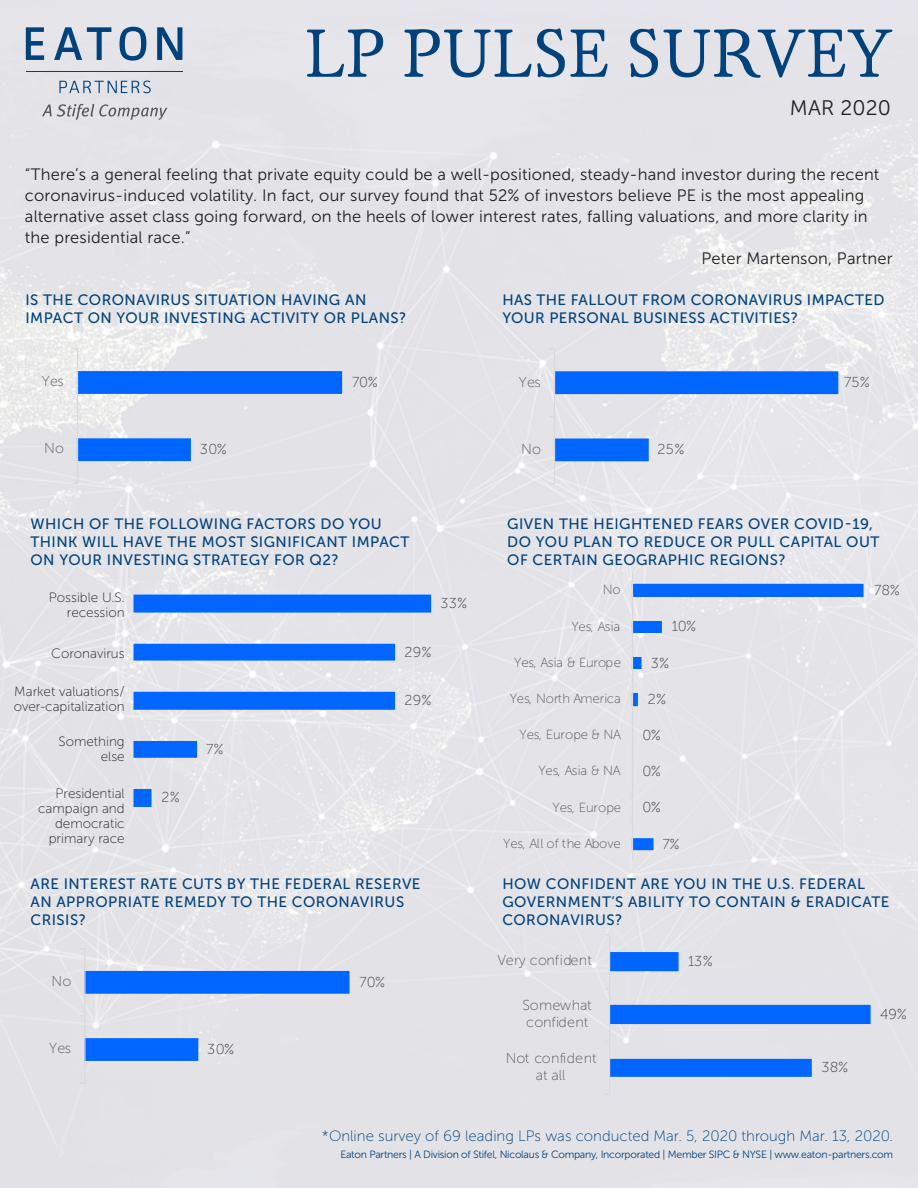
<style>
.page{position:relative;width:918px;height:1188px;background:#e3e3e8}
.page>*{position:absolute;margin:0;border:0;box-sizing:border-box;transform-origin:0 0}
.t1{font:66px "Magpie";letter-spacing:.01em;color:#01427c}
.t2{font:21px "Museo Sans 300";letter-spacing:.01em;color:#231f20}
.t3{font:16.5px/21px "Museo Sans 300";letter-spacing:.01em;color:#231f20}
.t4{font:15px/18px "Museo Sans 500";letter-spacing:.03em;color:#01427c}
.t5{font:15px "Museo Sans 100";color:#01427c}
.t6{font:14.4px/17.2px "Museo Sans 100";color:#595959;text-align:center}
.t7{font:14.4px "Museo Sans 100";letter-spacing:.01em;color:#404040}
.t8{font:13.5px/15px "Museo Sans 100";color:#231f20;text-align:right}
.t9{font:13.2px "Museo Sans 100";letter-spacing:-.01em;color:#595959}
.t10{font:10.5px "Museo Sans 300";letter-spacing:-.025em;color:#01427c}
</style>
<div class="page">
<svg style="left:42px;top:104px;width:125px;height:16px;background:#c3c3c7"></svg>
<svg style="left:26px;top:27px;width:18px;height:33px"></svg>
<svg style="left:54px;top:27px;width:57px;height:33px;background:#98adc4"></svg>
<svg style="left:120px;top:27px;width:26px;height:34px"></svg>
<svg style="left:157px;top:27px;width:25px;height:33px"></svg>
<svg style="left:59px;top:81px;width:92px;height:12px"></svg>
<hr style="left:26px;top:71px;width:156px;height:1px;background:#01427c">
<svg style="left:134px;top:595px;width:297px;height:212px;background:#acc6ef"></svg>
<hr style="left:554px;top:349px;width:1px;height:135px;background:#d9d9d9">
<svg style="left:550px;top:371px;width:288px;height:90px;background:#99bbf1"></svg>
<svg style="left:39px;top:338px;width:348px;height:152px;background:#c0d0ec"></svg>
<hr style="left:84px;top:949px;width:2px;height:134px;background:#d9d9d9">
<svg style="left:80px;top:971px;width:270px;height:90px;background:#92b6ef"></svg>
<hr style="left:609px;top:935px;width:1px;height:159px;background:#d9d9d9">
<svg style="left:605px;top:952px;width:266px;height:125px;background:#9fbdee"></svg>
<svg style="left:633px;top:584px;width:231px;height:266px;background:#d6dcea"></svg>
<hr style="left:632px;top:572px;width:1px;height:289px;background:#d9d9d9">
<p class="t1" style="left:305px;top:6px;width:589px">LP PULSE SURVEY</p>
<p class="t2" style="left:790px;top:97px;width:103px">MAR 2020</p>
<p class="t3" style="left:25px;top:164px;width:856px">“There’s a general feeling that private equity could be a well-positioned, steady-hand investor during the recent coronavirus-induced volatility. In fact, our survey found that 52% of investors believe PE is the most appealing alternative asset class going forward, on the heels of lower interest rates, falling valuations, and more clarity in the presidential race.”</p>
<p class="t3" style="left:701px;top:248px;width:193px">Peter Martenson, Partner</p>
<p class="t4" style="left:26px;top:291px;width:383px">IS THE CORONAVIRUS SITUATION HAVING AN<br>IMPACT ON YOUR INVESTING ACTIVITY OR PLANS?</p>
<p class="t6" style="left:42px;top:373px;width:23px">Yes</p>
<p class="t6" style="left:44px;top:440px;width:21px">No</p>
<p class="t7" style="left:200px;top:442px;width:28px">30%</p>
<p class="t7" style="left:352px;top:375px;width:27px">70%</p>
<p class="t4" style="left:30px;top:515px;width:380px">WHICH OF THE FOLLOWING FACTORS DO YOU<br>THINK WILL HAVE THE MOST SIGNIFICANT IMPACT<br>ON YOUR INVESTING STRATEGY FOR Q2?</p>
<p class="t8" style="left:49px;top:590px;width:77px">Possible U.S. recession</p>
<p class="t8" style="left:51px;top:646px;width:75px">Coronavirus</p>
<p class="t8" style="left:14px;top:684px;width:112px">Market valuations/</p>
<p class="t8" style="left:14px;top:699px;width:112px">over-capitalization</p>
<p class="t8" style="left:59px;top:734px;width:68px">Something else</p>
<p class="t8" style="left:38px;top:786px;width:88px">Presidential campaign and democratic primary race</p>
<p class="t7" style="left:161px;top:790px;width:20px">2%</p>
<p class="t7" style="left:206px;top:741px;width:19px">7%</p>
<p class="t7" style="left:440px;top:595px;width:28px">33%</p>
<p class="t7" style="left:405px;top:644px;width:28px">29%</p>
<p class="t7" style="left:405px;top:693px;width:28px">29%</p>
<p class="t4" style="left:30px;top:875px;width:392px">ARE INTEREST RATE CUTS BY THE FEDERAL RESERVE<br>AN APPROPRIATE REMEDY TO THE CORONAVIRUS<br>CRISIS?</p>
<p class="t6" style="left:52px;top:973px;width:21px">No</p>
<p class="t7" style="left:359px;top:974px;width:27px">70%</p>
<p class="t6" style="left:49px;top:1040px;width:23px">Yes</p>
<p class="t7" style="left:207px;top:1041px;width:28px">30%</p>
<p class="t4" style="left:502px;top:291px;width:384px">HAS THE FALLOUT FROM CORONAVIRUS IMPACTED<br>YOUR PERSONAL BUSINESS ACTIVITIES?</p>
<p class="t6" style="left:519px;top:373px;width:23px">Yes</p>
<p class="t6" style="left:521px;top:440px;width:21px">No</p>
<p class="t7" style="left:658px;top:442px;width:28px">25%</p>
<p class="t7" style="left:844px;top:375px;width:27px">75%</p>
<p class="t4" style="left:507px;top:515px;width:374px">GIVEN THE HEIGHTENED FEARS OVER COVID-19,<br>DO YOU PLAN TO REDUCE OR PULL CAPITAL OUT<br>OF CERTAIN GEOGRAPHIC REGIONS?</p>
<p class="t9" style="left:603px;top:583px;width:19px">No</p>
<p class="t7" style="left:874px;top:583px;width:27px">78%</p>
<p class="t9" style="left:571px;top:619px;width:50px">Yes, Asia</p>
<p class="t7" style="left:672px;top:619px;width:26px">10%</p>
<p class="t9" style="left:514px;top:655px;width:108px">Yes, Asia &amp; Europe</p>
<p class="t7" style="left:651px;top:655px;width:20px">3%</p>
<p class="t9" style="left:510px;top:691px;width:113px">Yes, North America</p>
<p class="t7" style="left:648px;top:691px;width:20px">2%</p>
<p class="t9" style="left:520px;top:728px;width:103px">Yes, Europe &amp; NA</p>
<p class="t7" style="left:642px;top:727px;width:20px">0%</p>
<p class="t9" style="left:538px;top:764px;width:84px">Yes, Asia &amp; NA</p>
<p class="t7" style="left:642px;top:764px;width:20px">0%</p>
<p class="t9" style="left:553px;top:800px;width:70px">Yes, Europe</p>
<p class="t7" style="left:642px;top:800px;width:20px">0%</p>
<p class="t9" style="left:503px;top:836px;width:119px">Yes, All of the Above</p>
<p class="t7" style="left:662px;top:836px;width:19px">7%</p>
<p class="t4" style="left:502px;top:875px;width:389px">HOW CONFIDENT ARE YOU IN THE U.S. FEDERAL<br>GOVERNMENT’S ABILITY TO CONTAIN &amp; ERADICATE<br>CORONAVIRUS?</p>
<p class="t6" style="left:497px;top:952px;width:96px">Very confident</p>
<p class="t6" style="left:523px;top:996px;width:71px;text-align:left">Somewhat confident</p>
<p class="t6" style="left:506px;top:1050px;width:92px">Not confident at all</p>
<p class="t7" style="left:688px;top:953px;width:26px">13%</p>
<p class="t7" style="left:821px;top:1060px;width:28px">38%</p>
<p class="t7" style="left:880px;top:1007px;width:28px">49%</p>
<p class="t5" style="left:322px;top:1128px;width:573px">*Online survey of 69 leading LPs was conducted Mar. 5, 2020 through Mar. 13, 2020.</p>
<p class="t10" style="left:340px;top:1148px;width:554px">Eaton Partners | A Division of Stifel, Nicolaus &amp; Company, Incorporated | Member SIPC &amp; NYSE | www.eaton-partners.com</p>
</div>
